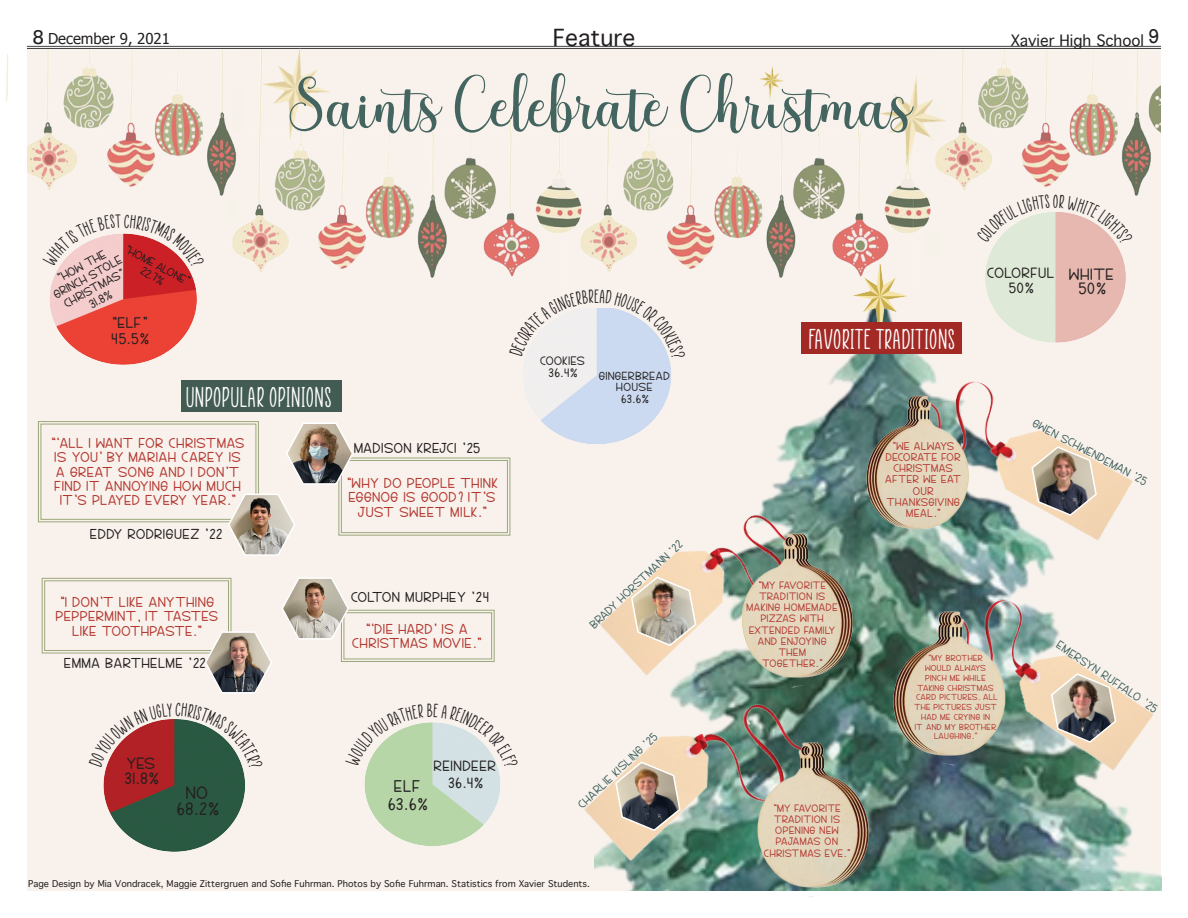
<style>
.page{position:relative;width:1188px;height:918px;background:#fff}
.page>*{position:absolute;margin:0;border:0;box-sizing:border-box;transform-origin:0 0}
.t1{font:57px "Molista Script";color:#3f605c}
.t2{font:29.25px "Paper Flowers";color:#fff}
.t3{font:26.25px "Love";color:#231f20}
.t4{font:24.75px "Love";color:#231f20}
.t5{font:24px "Love";letter-spacing:-.015em;color:#231f20}
.t6{font:22.5px "Love";color:#231f20}
.t7{font:22.5px "Thonburi";color:#231f20}
.t8{font:21.75px "Love";color:#231f20}
.t9{font:21px "Love";letter-spacing:-.01em;color:#b33730}
.t10{font:21px "Love";color:#231f20}
.t11{font:18.75px "Rockwell";color:#231f20}
.t12{font:18px/12.8px "Love";letter-spacing:-.015em;color:#231f20;text-align:center}
.t13{font:17.25px "Love";color:#3f605c}
.t14{font:17.25px "Love";color:#231f20}
.t15{font:17.25px "Love";color:#40605b}
.t16{font:16.5px "Love";color:#b53831}
.t17{font:16.5px "Love";letter-spacing:-.03em;color:#b53831}
.t18{font:15.75px "Love";letter-spacing:-.01em;color:#b33730}
.t19{font:15px "Thonburi";color:#231f20}
.t20{font:15px "Tahoma";color:#231f20}
.t21{font:12.75px/9.8px "Love";color:#b33730;text-align:center}
.t22{font:12.75px "Love";letter-spacing:-.02em;color:#b33730}
.t23{font:9px "Thonburi";color:#231f20}
</style>
<div class="page">
<hr style="left:27px;top:46px;width:1134px;height:1px;background:#444">
<hr style="left:27px;top:48px;width:1134px;height:2px;background:#444">
<div style="left:27px;top:50px;width:1134px;height:841px;background:#f9f2ec"></div>
<img style="left:263px;top:46px;width:72px;height:28px">
<img style="left:617px;top:271px;width:544px;height:620px">
<img style="left:232px;top:74px;width:313px;height:204px">
<img style="left:545px;top:125px;width:359px;height:163px">
<img style="left:904px;top:45px;width:28px;height:243px">
<div style="left:925px;top:231px;width:16px;height:24px;background:#f6f1e9"></div>
<img style="left:935px;top:45px;width:226px;height:151px">
<img style="left:27px;top:45px;width:211px;height:161px">
<div style="left:233px;top:83px;width:11px;height:49px;background:#f6f1e9"></div>
<img style="left:879px;top:75px;width:72px;height:98px">
<img style="left:759px;top:65px;width:25px;height:34px">
<div style="left:181px;top:380px;width:161px;height:32px;background:#435c53"></div>
<div style="left:226px;top:195px;width:11px;height:26px;background:#f6f1e9"></div>
<svg style="left:38px;top:421px;width:472px;height:135px"></svg>
<svg style="left:42px;top:578px;width:230px;height:115px"></svg>
<svg style="left:282px;top:577px;width:213px;height:85px"></svg>
<img style="left:6px;top:55px;width:2px;height:46px">
<img style="left:253px;top:93px;width:13px;height:46px">
<img style="left:254px;top:63px;width:13px;height:36px">
<img style="left:261px;top:50px;width:7px;height:13px">
<img style="left:293px;top:132px;width:14px;height:5px">
<svg style="left:432px;top:131px;width:7px;height:5px"></svg>
<img style="left:511px;top:120px;width:6px;height:15px">
<img style="left:601px;top:124px;width:14px;height:44px">
<svg style="left:648px;top:126px;width:3px;height:13px"></svg>
<img style="left:684px;top:132px;width:14px;height:10px">
<img style="left:780px;top:124px;width:3px;height:17px">
<img style="left:811px;top:126px;width:14px;height:10px">
<img style="left:851px;top:121px;width:14px;height:17px">
<img style="left:707px;top:499px;width:100px;height:39px">
<img style="left:732px;top:527px;width:129px;height:177px">
<img style="left:600px;top:538px;width:165px;height:147px">
<svg style="left:630px;top:575px;width:67px;height:72px;background:#cfbfaa"></svg>
<img style="left:693px;top:677px;width:137px;height:60px">
<img style="left:747px;top:737px;width:130px;height:160px">
<img style="left:584px;top:723px;width:165px;height:147px">
<img style="left:614px;top:760px;width:67px;height:72px">
<img style="left:945px;top:589px;width:88px;height:16px">
<img style="left:998px;top:600px;width:163px;height:203px">
<img style="left:1050px;top:672px;width:67px;height:72px">
<img style="left:364px;top:768px;width:136px;height:78px">
<img style="left:50px;top:268px;width:147px;height:97px">
<img style="left:103px;top:769px;width:142px;height:83px">
<img style="left:986px;top:245px;width:145px;height:104px">
<img style="left:503px;top:359px;width:177px;height:113px">
<img style="left:853px;top:261px;width:54px;height:61px">
<div style="left:801px;top:322px;width:161px;height:32px;background:#a32925"></div>
<img style="left:914px;top:372px;width:56px;height:16px">
<img style="left:970px;top:371px;width:186px;height:208px">
<svg style="left:1031px;top:445px;width:67px;height:72px;background:#b2a394"></svg>
<img style="left:855px;top:388px;width:121px;height:154px">
<img style="left:886px;top:605px;width:129px;height:177px">
<svg style="left:367px;top:722px;width:131px;height:46px"></svg>
<svg style="left:59px;top:233px;width:129px;height:35px"></svg>
<svg style="left:106px;top:719px;width:137px;height:50px"></svg>
<svg style="left:976px;top:195px;width:157px;height:50px"></svg>
<svg style="left:596px;top:290px;width:89px;height:69px"></svg>
<p class="t11" style="left:33px;top:25px;width:13px">8</p>
<p class="t20" style="left:48px;top:29px;width:123px">December 9, 2021</p>
<p class="t7" style="left:553px;top:25px;width:84px">Feature</p>
<p class="t19" style="left:1011px;top:32px;width:135px">Xavier High School</p>
<p class="t11" style="left:1149px;top:25px;width:13px">9</p>
<h1 class="t1" style="left:290px;top:60px;width:624px">Saints Celebrate Christmas</h1>
<p class="t14" style="left:132px;top:238px;width:73px;rotate:28deg">“Home Alone”</p>
<p class="t12" style="left:45px;top:276px;width:78px;rotate:-28deg">“how the<br>Grinch stole christmas”</p>
<p class="t14" style="left:147px;top:259px;width:27px;rotate:28deg">22.7%</p>
<p class="t12" style="left:86px;top:298px;width:26px;rotate:-28deg">31.8%</p>
<p class="t6" style="left:112px;top:308px;width:38px">“Elf”</p>
<p class="t6" style="left:111px;top:323px;width:40px">45.5%</p>
<p class="t2" style="left:185px;top:382px;width:148px">UNPOPULAR OPINIONS</p>
<p class="t9" style="left:51px;top:429px;width:196px">“‘All I Want For Christmas</p>
<p class="t9" style="left:55px;top:443px;width:189px">Is You’ by Mariah Carey is</p>
<p class="t9" style="left:57px;top:457px;width:185px">a great song and I don’t</p>
<p class="t9" style="left:55px;top:471px;width:189px">find it annoying how much</p>
<p class="t9" style="left:60px;top:486px;width:178px">it’s played every year.”</p>
<p class="t10" style="left:91px;top:520px;width:134px">Eddy Rodriguez ’22</p>
<p class="t10" style="left:355px;top:434px;width:128px">Madison Krejci ’25</p>
<p class="t9" style="left:347px;top:469px;width:154px">“Why do people think</p>
<p class="t9" style="left:349px;top:483px;width:149px">eggnog is good? It’s</p>
<p class="t9" style="left:358px;top:497px;width:131px">just sweet milk.”</p>
<p class="t9" style="left:60px;top:588px;width:157px">“I don’t like anything</p>
<p class="t9" style="left:56px;top:602px;width:164px">peppermint, it tastes</p>
<p class="t9" style="left:73px;top:616px;width:131px">like toothpaste.”</p>
<p class="t10" style="left:65px;top:648px;width:143px">emma barthelme ’22</p>
<p class="t10" style="left:351px;top:582px;width:139px">colton murphey ’24</p>
<p class="t9" style="left:366px;top:614px;width:104px">“‘Die Hard’ is a</p>
<p class="t9" style="left:352px;top:629px;width:131px">christmas movie.”</p>
<p class="t5" style="left:127px;top:747px;width:31px">yes</p>
<p class="t5" style="left:124px;top:762px;width:37px">31.8%</p>
<p class="t3" style="left:186px;top:775px;width:25px">No</p>
<p class="t3" style="left:176px;top:790px;width:45px">68.2%</p>
<p class="t8" style="left:434px;top:751px;width:65px">Reindeer</p>
<p class="t8" style="left:448px;top:767px;width:37px">36.4%</p>
<p class="t4" style="left:395px;top:769px;width:28px">Elf</p>
<p class="t4" style="left:388px;top:787px;width:42px">63.6%</p>
<p class="t12" style="left:540px;top:352px;width:47px">cookies</p>
<p class="t12" style="left:548px;top:365px;width:31px">36.4%</p>
<p class="t14" style="left:599px;top:364px;width:73px">Gingerbread</p>
<p class="t14" style="left:617px;top:375px;width:39px">House</p>
<p class="t14" style="left:621px;top:386px;width:30px">63.6%</p>
<p class="t13" style="left:584px;top:617px;width:124px;rotate:-43deg">Brady Horstmann ’22</p>
<p class="t13" style="left:572px;top:797px;width:106px;rotate:-43deg">charlie kisling ’25</p>
<p class="t23" style="left:28px;top:879px;width:563px">Page Design by Mia Vondracek, Maggie Zittergruen and Sofie Fuhrman. Photos by Sofie Fuhrman. Statistics from Xavier Students.</p>
<p class="t2" style="left:808px;top:324px;width:149px">FAVORITE TRADITIONS</p>
<p class="t8" style="left:987px;top:258px;width:70px">Colorful</p>
<p class="t8" style="left:1009px;top:272px;width:27px">50%</p>
<p class="t5" style="left:1069px;top:258px;width:47px">white</p>
<p class="t5" style="left:1078px;top:272px;width:30px">50%</p>
<p class="t16" style="left:892px;top:434px;width:64px">“We always</p>
<p class="t17" style="left:886px;top:446px;width:77px">decorate for</p>
<p class="t16" style="left:894px;top:457px;width:62px">Christmas</p>
<p class="t16" style="left:886px;top:468px;width:78px">after we eat</p>
<p class="t16" style="left:913px;top:479px;width:23px">our</p>
<p class="t16" style="left:887px;top:491px;width:76px">thanksgiving</p>
<p class="t16" style="left:907px;top:502px;width:36px">meal.”</p>
<p class="t13" style="left:1039px;top:412px;width:129px;rotate:28deg">Gwen Schwendeman ’25</p>
<p class="t18" style="left:759px;top:574px;width:70px">“My favorite</p>
<p class="t18" style="left:759px;top:585px;width:68px">tradition is</p>
<p class="t18" style="left:747px;top:597px;width:93px">making homemade</p>
<p class="t18" style="left:761px;top:608px;width:65px">pizzas with</p>
<p class="t18" style="left:749px;top:619px;width:88px">extended family</p>
<p class="t18" style="left:758px;top:630px;width:71px">and enjoying</p>
<p class="t18" style="left:779px;top:642px;width:30px">them</p>
<p class="t18" style="left:762px;top:653px;width:62px">together.”</p>
<p class="t18" style="left:773px;top:797px;width:70px">“My favorite</p>
<p class="t18" style="left:774px;top:808px;width:68px">tradition is</p>
<p class="t18" style="left:776px;top:820px;width:66px">opening new</p>
<p class="t18" style="left:776px;top:831px;width:64px">pajamas on</p>
<p class="t18" style="left:764px;top:842px;width:88px">christmas eve.”</p>
<p class="t22" style="left:929px;top:649px;width:56px">“my brother</p>
<p class="t21" style="left:925px;top:662px;width:63px">would always</p>
<p class="t21" style="left:926px;top:671px;width:62px">pinch me while</p>
<p class="t21" style="left:918px;top:681px;width:78px">taking christmas</p>
<p class="t21" style="left:916px;top:691px;width:84px">card pictures. all</p>
<p class="t21" style="left:914px;top:701px;width:85px">the pictures just</p>
<p class="t21" style="left:921px;top:710px;width:71px">had me crying in</p>
<p class="t21" style="left:915px;top:720px;width:83px">it and my brother laughing.”</p>
<p class="t15" style="left:1065px;top:634px;width:121px;rotate:34deg">Emersyn Ruffalo ’25</p>
</div>
